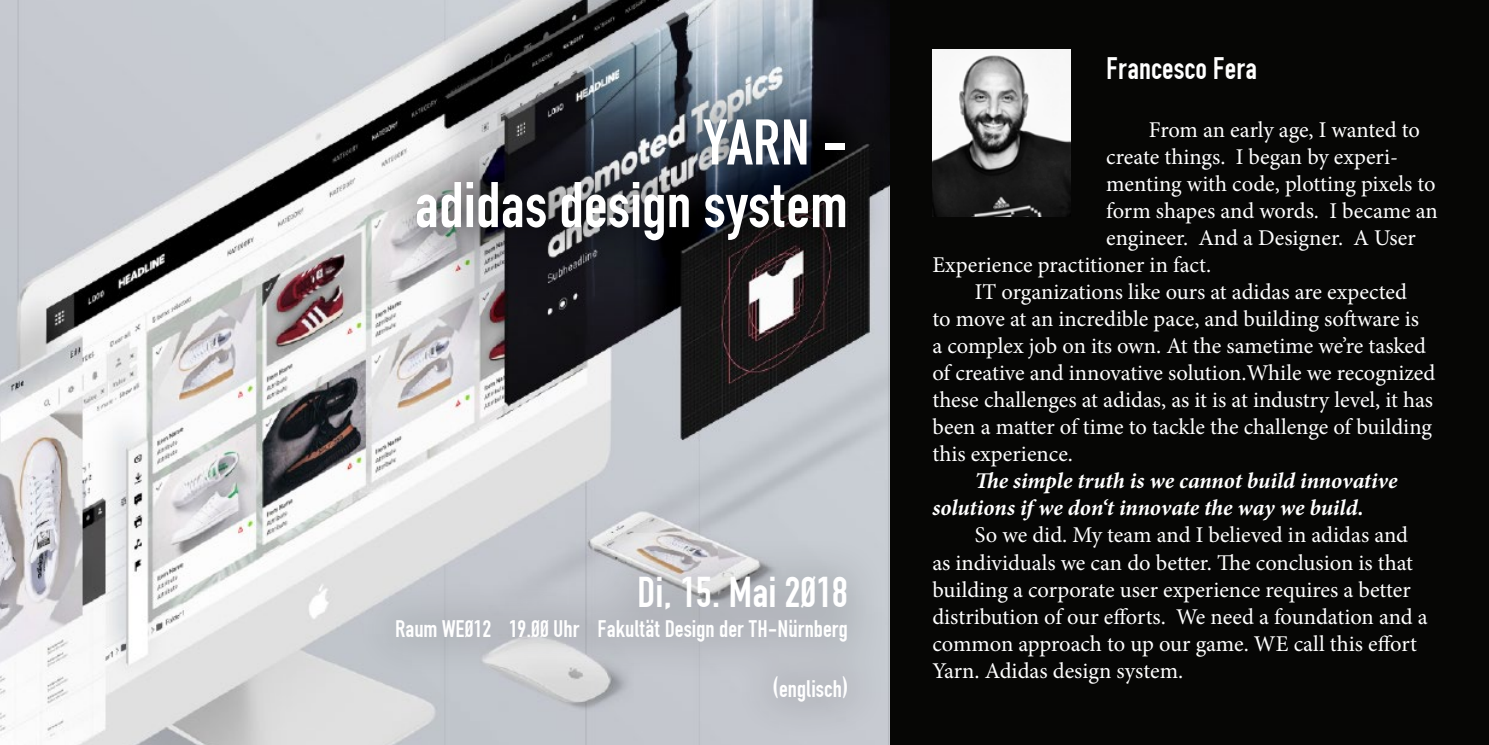
<style>
.page{position:relative;width:1489px;height:745px;background:#fff}
.page>*{position:absolute;margin:0;border:0;box-sizing:border-box;transform-origin:0 0}
.t1{font:67.5px/62.5px "Fette Engschrift";color:#fff;text-align:right}
.t2{font:45px "Fette Engschrift";color:#fff}
.t3{font:32.5px "Fette Engschrift";color:#fff}
.t4{font:25px "Fette Engschrift";color:#fff}
.t5{font:22.5px/27px "Minion Pro";color:#fff}
.t6{font:italic 700 22.5px/27px "Minion Pro";letter-spacing:-.005em;color:#fff}
</style>
<div class="page">
<img style="left:0;top:0;width:890px;height:744px">
<div style="left:890px;top:0;width:598px;height:744px;background:#060605"></div>
<img style="left:932px;top:50px;width:138px;height:166px">
<div style="left:373px;top:74px;width:517px;height:208px;background:#000;opacity:.35"></div>
<div style="left:351px;top:531px;width:540px;height:213px;background:#000;opacity:.1"></div>
<h1 class="t1" style="left:414px;top:116px;width:435px">YARN -<br>adidas design system</h1>
<h2 class="t2" style="left:637px;top:572px;width:212px">Di, 15. Mai 2018</h2>
<p class="t4" style="left:395px;top:617px;width:454px">Raum WE012 19.00 Uhr Fakultät Design der TH-Nürnberg</p>
<p class="t4" style="left:772px;top:677px;width:77px">(englisch)</p>
<h3 class="t3" style="left:1106px;top:55px;width:152px">Francesco Fera</h3>
<p class="t5" style="left:1148px;top:116px;width:273px">From an early age, I wanted to</p>
<p class="t5" style="left:1106px;top:143px;width:293px">create things. I began by experi-</p>
<p class="t5" style="left:1106px;top:170px;width:331px">menting with code, plotting pixels to</p>
<p class="t5" style="left:1106px;top:197px;width:333px">form shapes and words. I became an</p>
<p class="t5" style="left:1106px;top:224px;width:311px">engineer. And a Designer. A User</p>
<p class="t5" style="left:932px;top:251px;width:280px">Experience practitioner in fact.</p>
<p class="t5" style="left:974px;top:278px;width:433px">IT organizations like ours at adidas are expected</p>
<p class="t5" style="left:932px;top:305px;width:488px">to move at an incredible pace, and building software is</p>
<p class="t5" style="left:932px;top:332px;width:495px">a complex job on its own. At the sametime we’re tasked</p>
<p class="t5" style="left:932px;top:359px;width:504px">of creative and innovative solution.While we recognized</p>
<p class="t5" style="left:932px;top:386px;width:502px">these challenges at adidas, as it is at industry level, it has</p>
<p class="t5" style="left:932px;top:413px;width:501px">been a matter of time to tackle the challenge of building</p>
<p class="t5" style="left:932px;top:440px;width:142px">this experience.</p>
<p class="t6" style="left:932px;top:467px;width:466px;text-indent:43px">The simple truth is we cannot build innovative solutions if we don‘t innovate the way we build.</p>
<p class="t5" style="left:932px;top:521px;width:497px;text-indent:43px">So we did. My team and I believed in adidas and as individuals we can do better. The conclusion is that building a corporate user experience requires a better distribution of our efforts. We need a foundation and a common approach to up our game. WE call this effort Yarn. Adidas design system.</p>
</div>
